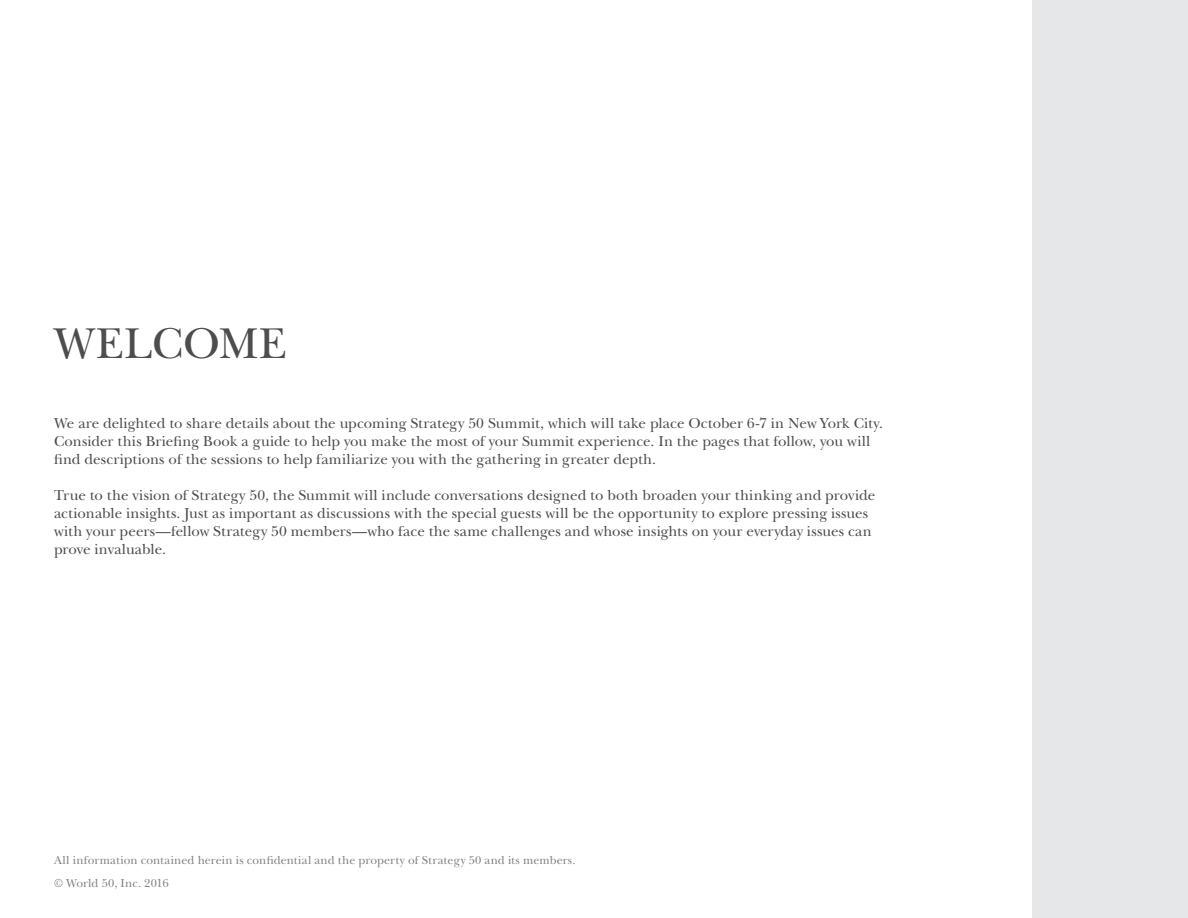
<style>
.page{position:relative;width:1188px;height:918px;background:#fff}
.page>*{position:absolute;margin:0;border:0;box-sizing:border-box;transform-origin:0 0}
.t1{font:45px "New Baskerville ITC Std";letter-spacing:.005em;color:#4d4d4f}
.t2{font:15px/18px "New Baskerville ITC Std";letter-spacing:.005em;color:#4d4d4f}
.t3{font:12px/23.2px "New Baskerville ITC Std";letter-spacing:.01em;color:#808285}
</style>
<div class="page">
<div style="left:1032px;top:0;width:156px;height:918px;background:#e6e7e8"></div>
<h1 class="t1" style="left:54px;top:318px;width:235px">WELCOME</h1>
<p class="t2" style="left:54px;top:415px;width:831px">We are delighted to share details about the upcoming Strategy 50 Summit, which will take place October 6-7 in New York City.<br>Consider this Briefing Book a guide to help you make the most of your Summit experience. In the pages that follow, you will find descriptions of the sessions to help familiarize you with the gathering in greater depth.</p>
<p class="t2" style="left:54px;top:487px;width:823px">True to the vision of Strategy 50, the Summit will include conversations designed to both broaden your thinking and provide actionable insights. Just as important as discussions with the special guests will be the opportunity to explore pressing issues with your peers—fellow Strategy 50 members—who face the same challenges and whose insights on your everyday issues can prove invaluable.</p>
<p class="t3" style="left:54px;top:848px;width:523px">All information contained herein is confidential and the property of Strategy 50 and its members. © World 50, Inc. 2016</p>
</div>
